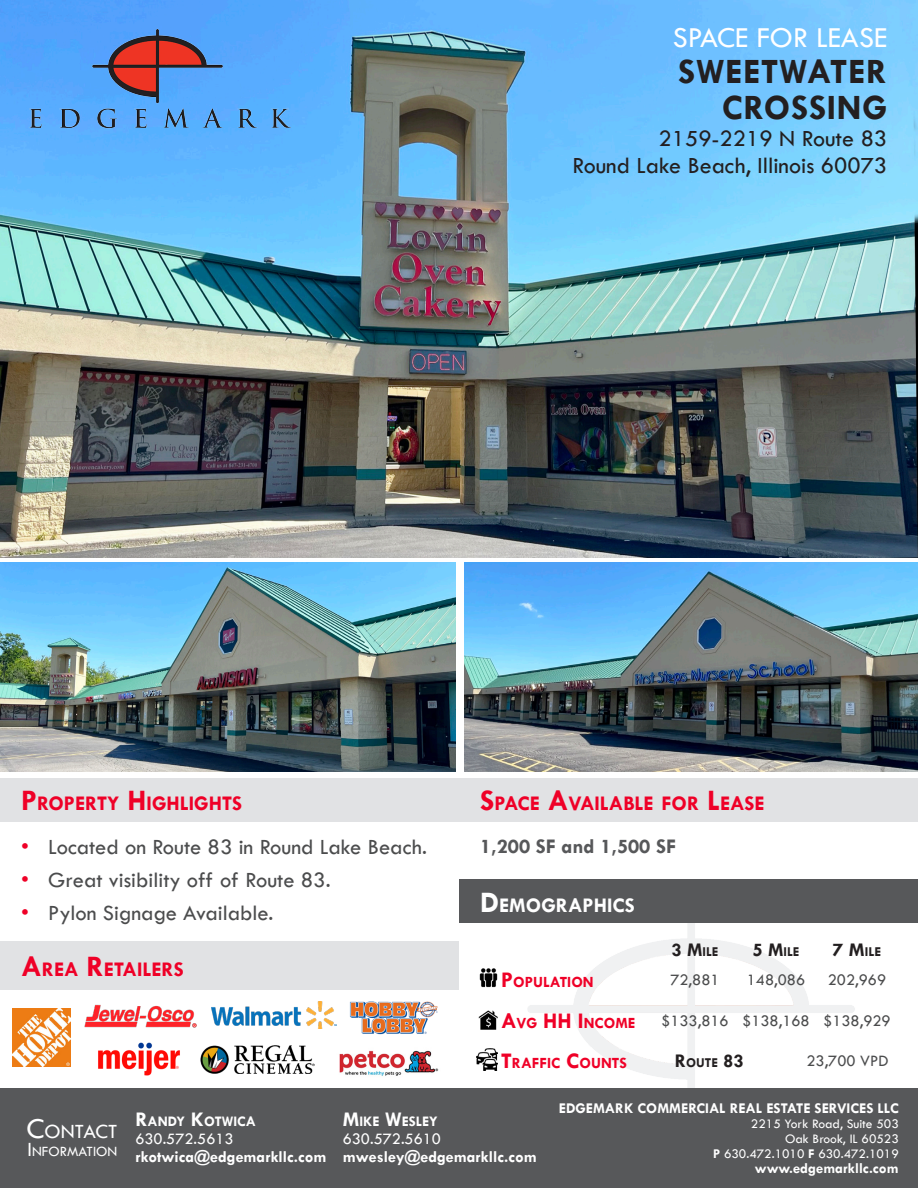
<style>
.page{position:relative;width:918px;height:1188px;background:#fff}
.page>*{position:absolute;margin:0;border:0;box-sizing:border-box;transform-origin:0 0}
.t1{font:700 36px "Tw Cen";letter-spacing:.02em;color:#231f20}
.t2{font:30px "Tw Cen";color:#fff}
.t3{font:24px "Tw Cen";color:#231f20}
.t4{font:22.5px "Tw Cen";color:#4b4c4d}
.t5{font:700 21px "Tw Cen";color:#ef0027}
.t6{font:700 21px "Tw Cen";color:#57585a}
.t7{font:700 21px "Tw Cen";color:#fff}
.t8{font:21px "Tw Cen";letter-spacing:-.01em;color:#fff}
.t9{font:16.5px "Tw Cen";color:#4b4c4d}
.t10{font:700 16.5px "Tw Cen";color:#fff}
.t11{font:16.5px "Tw Cen";color:#fff}
.t12{font:700 15.75px "Tw Cen";color:#ef0027}
.t13{font:700 15px "Tw Cen";color:#fff}
.t14{font:700 14.7px "Tw Cen";color:#fff}
.t15{font:14.7px "Tw Cen";color:#fff}
.t16{font:700 13.65px "Tw Cen";color:#231f20}
.t17{font:13.5px "Tw Cen";color:#fff}
.s1{font-size:30px}
.s2{color:#ef0027}
.s3{font-size:19.5px}
.s4{font-size:22.5px}
.s5{font-size:21px}
.s6{font-weight:700}
</style>
<div class="page">
<div style="left:0;top:1088px;width:918px;height:100px;background:#57585a"></div>
<div style="left:0;top:778px;width:459px;height:44px;background:#e1e2e4"></div>
<div style="left:459px;top:778px;width:459px;height:44px;background:#e1e2e4"></div>
<div style="left:0;top:941px;width:459px;height:49px;background:#e1e2e4"></div>
<div style="left:459px;top:880px;width:459px;height:43px;background:#57585a"></div>
<img style="left:479px;top:968px;width:19px;height:20px">
<img style="left:478px;top:1010px;width:20px;height:20px">
<img style="left:476px;top:1048px;width:22px;height:22px">
<img style="left:0;top:563px;width:455px;height:209px">
<img style="left:0;top:1px;width:918px;height:557px">
<img style="left:13px;top:1008px;width:58px;height:59px">
<img style="left:84px;top:1004px;width:112px;height:24px">
<img style="left:211px;top:1002px;width:126px;height:26px">
<img style="left:349px;top:1001px;width:89px;height:34px">
<img style="left:339px;top:1050px;width:100px;height:26px">
<img style="left:98px;top:1042px;width:82px;height:34px">
<img style="left:200px;top:1045px;width:114px;height:29px">
<img style="left:464px;top:563px;width:454px;height:209px">
<img style="left:29px;top:24px;width:262px;height:111px">
<p class="t2" style="left:673px;top:20px;width:216px">SPACE FOR LEASE</p>
<p class="t1" style="left:678px;top:50px;width:211px">SWEETWATER</p>
<p class="t1" style="left:722px;top:86px;width:167px">CROSSING</p>
<p class="t3" style="left:659px;top:124px;width:230px">2159-2219 N Route 83</p>
<p class="t3" style="left:572px;top:151px;width:316px">Round Lake Beach, Illinois 60073</p>
<p class="t5" style="left:21px;top:791px;width:222px"><span class="s1">P</span>ROPERTY <span class="s1">H</span>IGHLIGHTS</p>
<p class="t4" style="left:21px;top:833px;width:407px"><span class="s2">•</span> Located on Route 83 in Round Lake Beach.</p>
<p class="t4" style="left:21px;top:866px;width:311px"><span class="s2">•</span> Great visibility off of Route 83.</p>
<p class="t4" style="left:21px;top:899px;width:254px"><span class="s2">•</span> Pylon Signage Available.</p>
<p class="t5" style="left:21px;top:957px;width:164px"><span class="s1">A</span>REA <span class="s1">R</span>ETAILERS</p>
<p class="t5" style="left:480px;top:791px;width:286px"><span class="s1">S</span>PACE <span class="s1">A</span>VAILABLE FOR <span class="s1">L</span>EASE</p>
<p class="t6" style="left:480px;top:834px;width:197px">1,200 SF and 1,500 SF</p>
<p class="t7" style="left:480px;top:892px;width:156px"><span class="s1">D</span>EMOGRAPH ICS</p>
<p class="t16" style="left:672px;top:944px;width:48px"><span class="s3">3 M</span>ILE</p>
<p class="t16" style="left:753px;top:944px;width:48px"><span class="s3">5 M</span>ILE</p>
<p class="t16" style="left:833px;top:944px;width:50px"><span class="s3">7 M</span>ILE</p>
<p class="t12" style="left:501px;top:972px;width:94px"><span class="s4">P</span>OPULATION</p>
<p class="t9" style="left:670px;top:970px;width:51px">72,881</p>
<p class="t9" style="left:747px;top:970px;width:60px">148,086</p>
<p class="t9" style="left:828px;top:970px;width:60px">202,969</p>
<p class="t12" style="left:501px;top:1013px;width:136px"><span class="s4">A</span>VG <span class="s4">HH I</span> NCOME</p>
<p class="t9" style="left:661px;top:1011px;width:69px">$133,816</p>
<p class="t9" style="left:742px;top:1011px;width:69px">$138,168</p>
<p class="t9" style="left:823px;top:1011px;width:69px">$138,929</p>
<p class="t12" style="left:501px;top:1053px;width:127px"><span class="s4">T</span>RAFFIC <span class="s4">C</span>OUNTS</p>
<p class="t16" style="left:675px;top:1054px;width:71px"><span class="s3">R</span>OUTE <span class="s3">83</span></p>
<p class="t9" style="left:806px;top:1050px;width:83px">23,700 VPD</p>
<p class="t8" style="left:27px;top:1118px;width:92px"><span class="s1">C</span>ONTACT</p>
<p class="t15" style="left:28px;top:1142px;width:91px"><span class="s5">I</span>NFORMATION</p>
<p class="t14" style="left:135px;top:1112px;width:122px"><span class="s5">R</span>ANDY <span class="s5">K</span>OTWICA</p>
<p class="t11" style="left:135px;top:1129px;width:100px">630.572.5613</p>
<p class="t10" style="left:135px;top:1147px;width:193px">rkotwica@edgemarkllc.com</p>
<p class="t14" style="left:343px;top:1112px;width:96px"><span class="s5">M</span>IKE <span class="s5">W</span>ESLEY</p>
<p class="t11" style="left:343px;top:1129px;width:100px">630.572.5610</p>
<p class="t10" style="left:343px;top:1147px;width:196px">mwesley@edgemarkllc.com</p>
<p class="t13" style="left:559px;top:1099px;width:341px">EDGEMARK COMMERCIAL REAL ESTATE SERVICES LLC</p>
<p class="t17" style="left:751px;top:1116px;width:149px">2215 York Road, Suite 503</p>
<p class="t17" style="left:785px;top:1131px;width:115px">Oak Brook, IL 60523</p>
<p class="t17" style="left:713px;top:1146px;width:187px"><span class="s6">P</span> 630.472.1010 <span class="s6">F</span> 630.472.1019</p>
<p class="t13" style="left:755px;top:1159px;width:145px">www.edgemarkllc.com</p>
</div>
